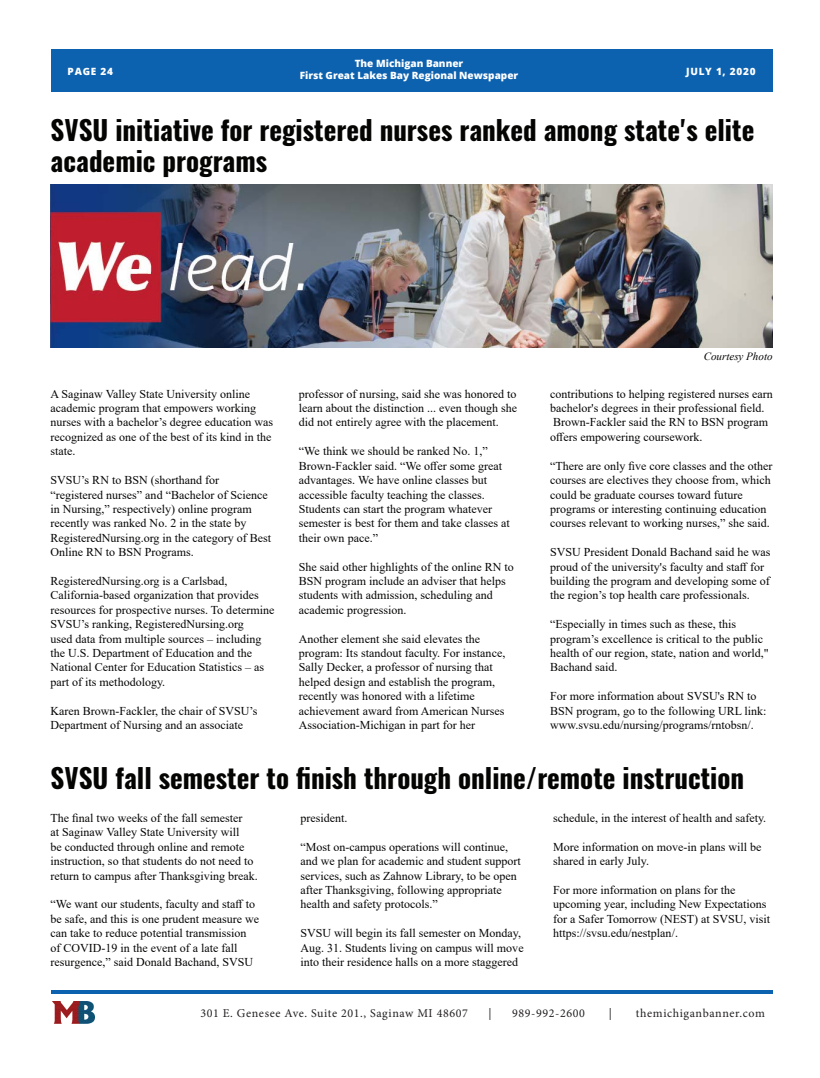
<style>
.page{position:relative;width:820px;height:1078px;background:#fff}
.page>*{position:absolute;margin:0;border:0;box-sizing:border-box;transform-origin:0 0}
.t1{font:700 27px/31px "Oswald";color:#040503}
.t2{font:12px/14.4px "Times New Roman";color:#040503}
.t3{font:12px "Minion Pro";letter-spacing:.05em;color:#231f20}
.t4{font:italic 11px "Times New Roman";color:#040503}
.t5{font:800 10px/12px "Open Sans";color:#fff;text-align:center}
.t6{font:800 10px "Open Sans";letter-spacing:.075em;color:#fff}
</style>
<div class="page">
<div style="left:51px;top:50px;width:721px;height:42px;background:#0d62b0"></div>
<hr style="left:51px;top:990px;width:721px;height:3px;background:#0d62b0">
<img style="left:53px;top:1001px;width:42px;height:22px">
<img style="left:51px;top:184px;width:721px;height:163px">
<p class="t5" style="left:68px;top:65px;width:47px">PAGE 24</p>
<p class="t5" style="left:299px;top:57px;width:220px">The Michigan Banner<br>First Great Lakes Bay Regional Newspaper</p>
<p class="t6" style="left:685px;top:64px;width:71px">JULY 1, 2020</p>
<p class="t1" style="left:51px;top:115px;width:705px">SVSU initiative for registered nurses ranked among state's elite academic programs</p>
<p class="t4" style="left:703px;top:349px;width:70px">Courtesy Photo</p>
<p class="t2" style="left:51px;top:386px;width:224px">A Saginaw Valley State University online academic program that empowers working nurses with a bachelor’s degree education was recognized as one of the best of its kind in the state.</p>
<p class="t2" style="left:51px;top:472px;width:222px">SVSU’s RN to BSN (shorthand for “registered nurses” and “Bachelor of Science in Nursing,” respectively) online program recently was ranked No. 2 in the state by RegisteredNursing.org in the category of Best Online RN to BSN Programs.</p>
<p class="t2" style="left:51px;top:573px;width:225px">RegisteredNursing.org is a Carlsbad, California-based organization that provides resources for prospective nurses. To determine SVSU’s ranking, RegisteredNursing.org<br>used data from multiple sources – including the U.S. Department of Education and the National Center for Education Statistics – as part of its methodology.</p>
<p class="t2" style="left:51px;top:703px;width:208px">Karen Brown-Fackler, the chair of SVSU’s<br>Department of Nursing and an associate</p>
<p class="t2" style="left:550px;top:386px;width:224px">contributions to helping registered nurses earn bachelor's degrees in their professional field.</p>
<p class="t2" style="left:550px;top:415px;width:219px">Brown-Fackler said the RN to BSN program offers empowering coursework.</p>
<p class="t2" style="left:550px;top:458px;width:223px">“There are only five core classes and the other courses are electives they choose from, which could be graduate courses toward future programs or interesting continuing education courses relevant to working nurses,” she said.</p>
<p class="t2" style="left:550px;top:544px;width:221px">SVSU President Donald Bachand said he was proud of the university's faculty and staff for building the program and developing some of the region’s top health care professionals.</p>
<p class="t2" style="left:550px;top:616px;width:220px">“Especially in times such as these, this program’s excellence is critical to the public health of our region, state, nation and world," Bachand said.</p>
<p class="t2" style="left:550px;top:688px;width:218px">For more information about SVSU's RN to<br>BSN program, go to the following URL link: www.svsu.edu/nursing/programs/rntobsn/.</p>
<p class="t1" style="left:51px;top:763px;width:694px">SVSU fall semester to finish through online/remote instruction</p>
<p class="t2" style="left:51px;top:810px;width:209px">The final two weeks of the fall semester<br>at Saginaw Valley State University will<br>be conducted through online and remote instruction, so that students do not need to return to campus after Thanksgiving break.</p>
<p class="t2" style="left:51px;top:896px;width:210px">“We want our students, faculty and staff to be safe, and this is one prudent measure we can take to reduce potential transmission of COVID-19 in the event of a late fall resurgence,” said Donald Bachand, SVSU</p>
<p class="t2" style="left:299px;top:386px;width:219px;text-align:justify">professor of nursing, said she was honored to learn about the distinction ... even though she did not entirely agree with the placement.</p>
<p class="t2" style="left:299px;top:443px;width:212px">“We think we should be ranked No. 1,” Brown-Fackler said. “We offer some great advantages. We have online classes but accessible faculty teaching the classes.<br>Students can start the program whatever semester is best for them and take classes at their own pace.”</p>
<p class="t2" style="left:299px;top:559px;width:216px">She said other highlights of the online RN to BSN program include an adviser that helps students with admission, scheduling and academic progression.</p>
<p class="t2" style="left:299px;top:631px;width:208px">Another element she said elevates the program: Its standout faculty. For instance, Sally Decker, a professor of nursing that helped design and establish the program, recently was honored with a lifetime achievement award from American Nurses Association-Michigan in part for her</p>
<p class="t2" style="left:300px;top:810px;width:48px">president.</p>
<p class="t2" style="left:300px;top:839px;width:222px">“Most on-campus operations will continue, and we plan for academic and student support services, such as Zahnow Library, to be open after Thanksgiving, following appropriate health and safety protocols.”</p>
<p class="t2" style="left:300px;top:925px;width:225px">SVSU will begin its fall semester on Monday,<br>Aug. 31. Students living on campus will move into their residence halls on a more staggered</p>
<p class="t2" style="left:553px;top:810px;width:214px">schedule, in the interest of health and safety.</p>
<p class="t2" style="left:553px;top:839px;width:209px">More information on move-in plans will be shared in early July.</p>
<p class="t2" style="left:553px;top:882px;width:218px">For more information on plans for the upcoming year, including New Expectations for a Safer Tomorrow (NEST) at SVSU, visit https://svsu.edu/nestplan/.</p>
<p class="t3" style="left:200px;top:1004px;width:269px">301 E. Genesee Ave. Suite 201., Saginaw MI 48607</p>
<p class="t3" style="left:488px;top:1004px;width:5px">|</p>
<p class="t3" style="left:512px;top:1004px;width:74px">989-992-2600</p>
<p class="t3" style="left:608px;top:1004px;width:5px">|</p>
<p class="t3" style="left:635px;top:1004px;width:130px">themichiganbanner.com</p>
</div>
